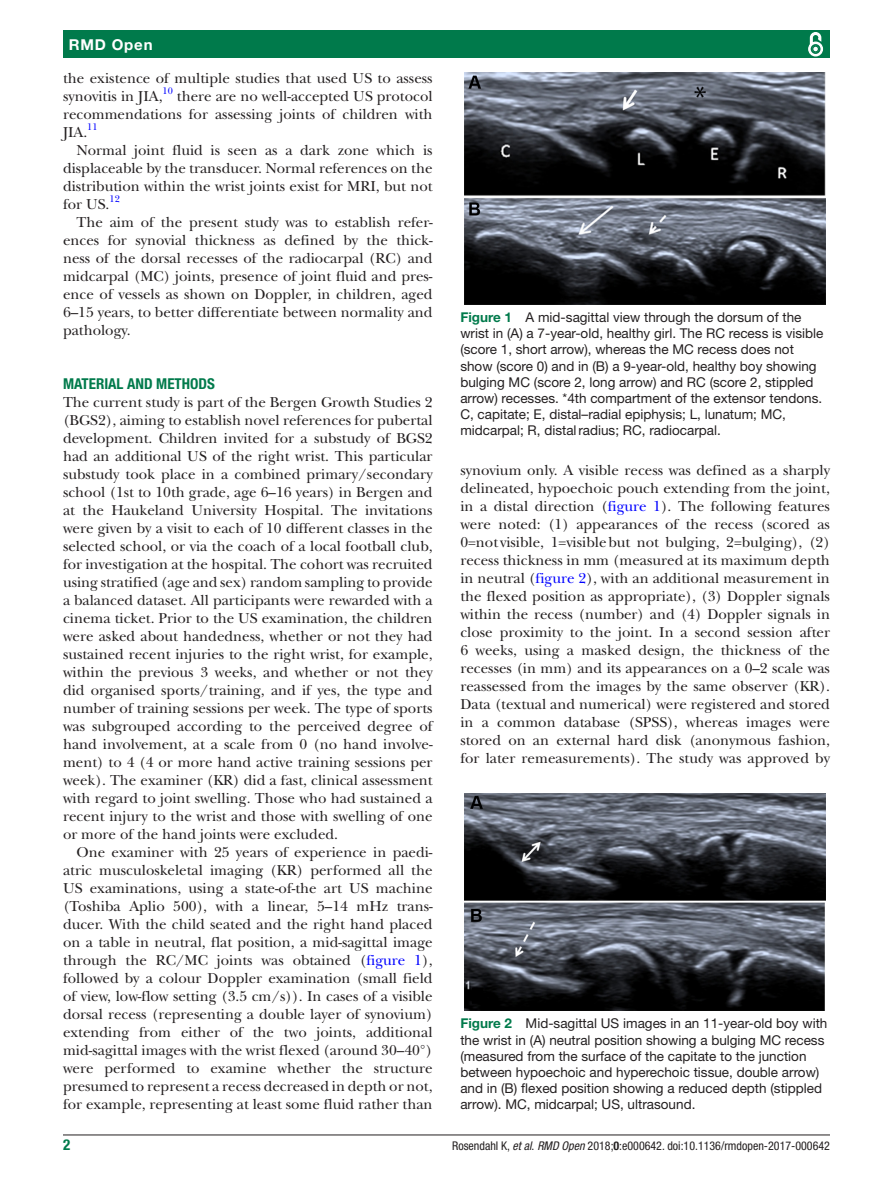
<style>
.page{position:relative;width:893px;height:1191px;background:#fff}
.page>*{position:absolute;margin:0;border:0;box-sizing:border-box;transform-origin:0 0}
.t1{font:15px/18px "New Baskerville";color:#231f20;text-align:justify}
.t2{font:700 condensed 15px "Helvetica Neue LT Std";color:#007a4b}
.t3{font:700 15px "Helvetica Neue LT Std";letter-spacing:.055em;color:#fff}
.t4{font:13.5px/16.2px "Helvetica Neue LT Std";color:#231f20}
.t5{font:condensed 12px "Helvetica Neue LT Std";color:#231f20}
.t6{font:9.9px "New Baskerville";color:#00f}
.s1{color:#00f}
.s2{font-weight:700;color:#007a4b}
.s3{font-style:italic}
.s4{font-weight:700}
</style>
<div class="page">
<hr style="left:63px;top:1134px;width:767px;height:1px;background:#231f20">
<div style="left:63px;top:31px;width:767px;height:27px;background:#007a4b"></div>
<svg style="left:808px;top:32px;width:16px;height:25px"></svg>
<div style="left:812px;top:45px;width:7px;height:8px;border:1px solid #007a4b;border-radius:50%"></div>
<img style="left:464px;top:73px;width:362px;height:231px">
<img style="left:464px;top:793px;width:362px;height:217px">
<p class="t3" style="left:69px;top:35px;width:85px">RMD Open</p>
<p class="t1" style="left:63px;top:69px;width:371px">the existence of multiple studies that used US to assess synovitis in JIA,</p>
<p class="t6" style="left:163px;top:85px;width:12px">10</p>
<p class="t1" style="left:63px;top:87px;width:371px;text-indent:114px">there are no well-accepted US protocol recommendations for assessing joints of children with JIA.</p>
<p class="t6" style="left:87px;top:121px;width:12px">11</p>
<p class="t1" style="left:63px;top:141px;width:371px;text-indent:14px">Normal joint fluid is seen as a dark zone which is displaceable by the transducer. Normal references on the distribution within the wrist joints exist for MRI, but not for US.</p>
<p class="t6" style="left:109px;top:193px;width:12px">12</p>
<p class="t1" style="left:63px;top:213px;width:371px;text-indent:13px">The aim of the present study was to establish refer&shy;ences for synovial thickness as defined by the thick&shy;ness of the dorsal recesses of the radiocarpal (RC) and midcarpal (MC) joints, presence of joint fluid and pres&shy;ence of vessels as shown on Doppler, in children, aged 6–15 years, to better differentiate between normality and pathology.</p>
<p class="t2" style="left:63px;top:375px;width:153px">MATERIAL AND METHO DS</p>
<p class="t1" style="left:63px;top:393px;width:371px">The current study is part of the Bergen Growth Studies 2 (BGS2), aiming to establish novel references for pubertal development. Children invited for a substudy of BGS2 had an additional US of the right wrist. This particular substudy took place in a combined primary/secondary school (1st to 10th grade, age 6–16 years) in Bergen and at the Haukeland University Hospital. The invitations were given by a visit to each of 10 different classes in the selected school, or via the coach of a local football club, for investigation at the hospital. The cohort was recruited using stratified (age and sex) random sampling to provide a balanced dataset. All participants were rewarded with a cinema ticket. Prior to the US examination, the children were asked about handedness, whether or not they had sustained recent injuries to the right wrist, for example, within the previous 3 weeks, and whether or not they did organised sports/training, and if yes, the type and number of training sessions per week. The type of sports was subgrouped according to the perceived degree of hand involvement, at a scale from 0 (no hand involve&shy;ment) to 4 (4 or more hand active training sessions per week). The examiner (KR) did a fast, clinical assessment with regard to joint swelling. Those who had sustained a recent injury to the wrist and those with swelling of one or more of the hand joints were excluded.</p>
<p class="t1" style="left:63px;top:843px;width:371px;text-indent:14px">One examiner with 25 years of experience in paedi&shy;atric musculoskeletal imaging (KR) performed all the US examinations, using a state-of-the art US machine (Toshiba Aplio 500), with a linear, 5–14 mHz trans&shy;ducer. With the child seated and the right hand placed on a table in neutral, flat position, a mid-sagittal image through the RC/MC joints was obtained (<span class="s1">figure 1</span>), followed by a colour Doppler examination (small field of view, low-flow setting (3.5 cm/s)). In cases of a visible dorsal recess (representing a double layer of synovium) extending from either of the two joints, additional mid-sagittal images with the wrist flexed (around 30–40°) were performed to examine whether the structure presumed to represent a recess decreased in depth or not, for example, representing at least some fluid rather than</p>
<p class="t4" style="left:460px;top:309px;width:365px"><span class="s2">Figure 1</span> A mid-sagittal view through the dorsum of the wrist in (A) a 7-year-old, healthy girl. The RC recess is visible (score 1, short arrow), whereas the MC recess does not show (score 0) and in (B) a 9-year-old, healthy boy showing bulging MC (score 2, long arrow) and RC (score 2, stippled arrow) recesses. *4th compartment of the extensor tendons.<br>C, capitate; E, distal–radial epiphysis; L, lunatum; MC, midcarpal; R, distalradius; RC, radiocarpal.</p>
<p class="t1" style="left:460px;top:461px;width:371px">synovium only. A visible recess was defined as a sharply delineated, hypoechoic pouch extending from the joint, in a distal direction (<span class="s1">figure 1</span>). The following features were noted: (1) appearances of the recess (scored as 0=not visible, 1=visiblebut not bulging, 2=bulging), (2) recess thickness in mm (measured at its maximum depth in neutral (<span class="s1">figure 2</span>), with an additional measurement in the flexed position as appropriate), (3) Doppler signals within the recess (number) and (4) Doppler signals in close proximity to the joint. In a second session after 6 weeks, using a masked design, the thickness of the recesses (in mm) and its appearances on a 0–2 scale was reassessed from the images by the same observer (KR).<br>Data (textual and numerical) were registered and stored in a common database (SPSS), whereas images were stored on an external hard disk (anonymous fashion, for later remeasurements). The study was approved by</p>
<p class="t4" style="left:460px;top:1015px;width:369px"><span class="s2">Figure 2</span> Mid-sagittal US images in an 11-year-old boy with the wrist in (A) neutral position showing a bulging MC recess (measured from the surface of the capitate to the junction between hypoechoic and hyperechoic tissue, double arrow) and in (B) flexed position showing a reduced depth (stippled arrow). MC, midcarpal; US, ultrasound.</p>
<p class="t2" style="left:63px;top:1135px;width:9px">2</p>
<p class="t5" style="left:452px;top:1138px;width:379px">Rosendahl K, <span class="s3">et al</span>. <span class="s3">RMD Open</span> 2018;<span class="s4">0</span>:e000642. doi:10.1136/rmdopen-2017-000642</p>
</div>
